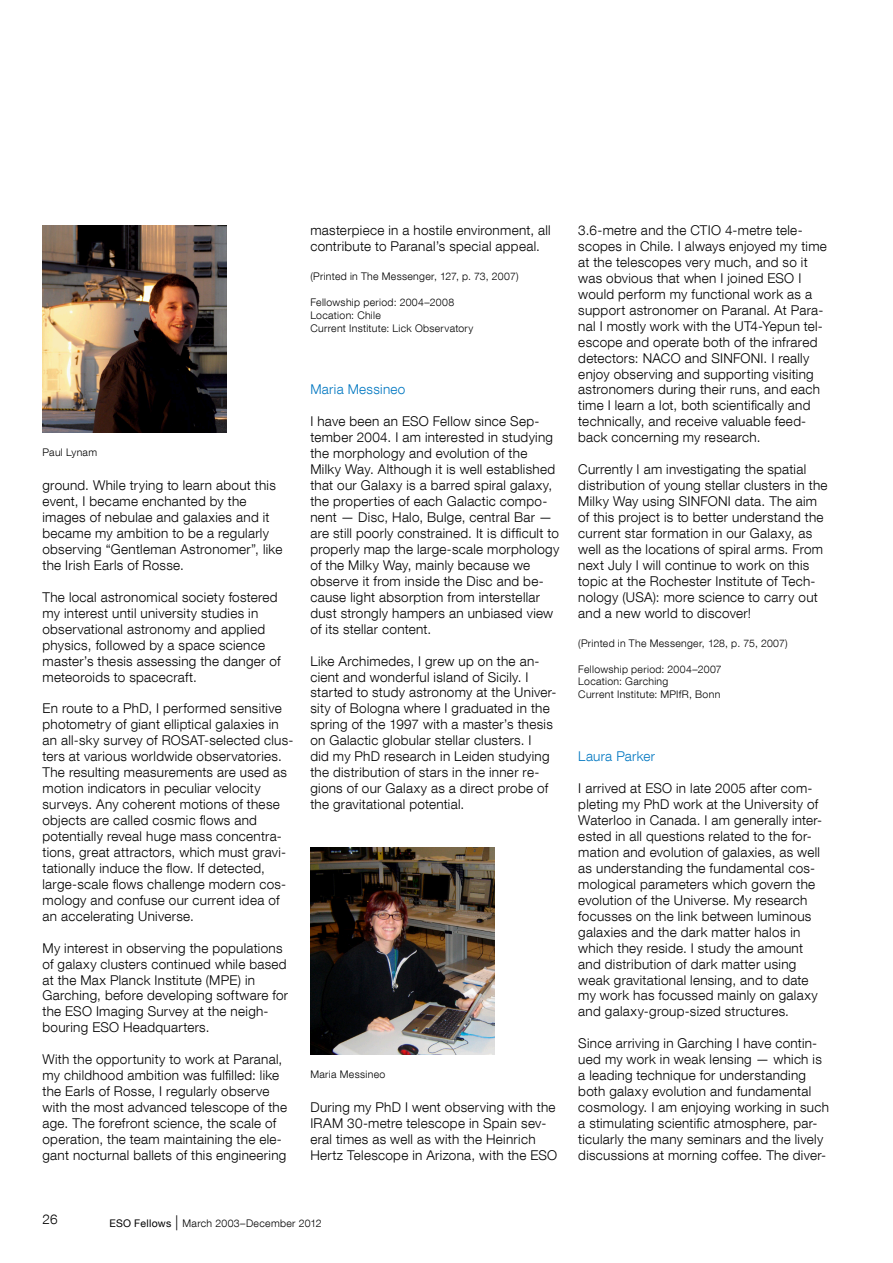
<style>
.page{position:relative;width:893px;height:1263px;background:#fff}
.page>*{position:absolute;margin:0;border:0;box-sizing:border-box;transform-origin:0 0}
._45_9pt{font:300 13.5px/15.9px "Helvetica Neue LT Com";letter-spacing:.02em;color:#000}
._45_9pt_blue{font:300 13.5px "Helvetica Neue LT Com";letter-spacing:.025em;color:#0077c1}
._45_7pt{font:300 10.5px "Helvetica Neue LT Com";letter-spacing:.03em;color:#000}
.s1{font-weight:400}
.s2{font-size:15px}
</style>
<div class="page">
<img style="left:43px;top:225px;width:183px;height:208px">
<img style="left:310px;top:847px;width:184px;height:207px">
<p class="_45_9pt" style="left:310px;top:222px;width:242px">masterpiece in a hostile environment, all contribute to Paranal’s special appeal.</p>
<p class="_45_7pt" style="left:310px;top:270px;width:210px">(Printed in The Messenger, 127, p. 73, 2007)</p>
<p class="_45_7pt" style="left:310px;top:296px;width:145px">Fellowship period: 2004–2008</p>
<p class="_45_7pt" style="left:310px;top:309px;width:72px">Location: Chile</p>
<p class="_45_7pt" style="left:310px;top:321px;width:165px">Current Institute: Lick Observatory</p>
<p class="_45_7pt" style="left:43px;top:446px;width:56px">Paul Lynam</p>
<p class="_45_9pt" style="left:43px;top:477px;width:241px">ground. While trying to learn about this event, I became enchanted by the images of nebulae and galaxies and it became my ambition to be a regularly observing “Gentleman Astronomer”, like the Irish Earls of Rosse.</p>
<p class="_45_9pt" style="left:43px;top:589px;width:240px">The local astronomical society fostered my interest until university studies in observational astronomy and applied physics, followed by a space science master’s thesis assessing the danger of meteoroids to spacecraft.</p>
<p class="_45_9pt" style="left:43px;top:700px;width:252px">En route to a PhD, I performed sensitive photometry of giant elliptical galaxies in an all-sky survey of ROSAT-selected clus&shy;ters at various worldwide observatories.<br>The resulting measurements are used as motion indicators in peculiar velocity surveys. Any coherent motions of these objects are called cosmic flows and potentially reveal huge mass concentra&shy;tions, great attractors, which must gravi&shy;tationally induce the flow. If detected, large-scale flows challenge modern cos&shy;mology and confuse our current idea of an accelerating Universe.</p>
<p class="_45_9pt" style="left:43px;top:939px;width:247px">My interest in observing the populations of galaxy clusters continued while based at the Max Planck Institute (MPE) in Garching, before developing software for the ESO Imaging Survey at the neigh&shy;bouring ESO Headquarters.</p>
<p class="_45_9pt" style="left:43px;top:1051px;width:246px">With the opportunity to work at Paranal, my childhood ambition was fulfilled: like the Earls of Rosse, I regularly observe with the most advanced telescope of the age. The forefront science, the scale of operation, the team maintaining the ele&shy;gant nocturnal ballets of this engineering</p>
<p class="_45_9pt_blue" style="left:310px;top:381px;width:97px">Maria Messineo</p>
<p class="_45_9pt" style="left:310px;top:413px;width:250px">I have been an ESO Fellow since Sep&shy;tember 2004. I am interested in studying the morphology and evolution of the Milky Way. Although it is well established that our Galaxy is a barred spiral galaxy, the properties of each Galactic compo&shy;nent — Disc, Halo, Bulge, central Bar — are still poorly constrained. It is difficult to properly map the large-scale morphology of the Milky Way, mainly because we observe it from inside the Disc and be-- cause light absorption from interstellar dust strongly hampers an unbiased view of its stellar content.</p>
<p class="_45_9pt" style="left:310px;top:652px;width:248px">Like Archimedes, I grew up on the an-- cient and wonderful island of Sicily. I started to study astronomy at the Univer&shy;sity of Bologna where I graduated in the spring of the 1997 with a master’s thesis on Galactic globular stellar clusters. I<br>did my PhD research in Leiden studying the distribution of stars in the inner re-- gions of our Galaxy as a direct probe of the gravitational potential.</p>
<p class="_45_7pt" style="left:310px;top:1068px;width:76px">Maria Messineo</p>
<p class="_45_9pt" style="left:310px;top:1099px;width:248px">During my PhD I went observing with the IRAM 30-metre telescope in Spain sev&shy;eral times as well as with the Heinrich Hertz Telescope in Arizona, with the ESO</p>
<p class="_45_9pt" style="left:578px;top:222px;width:250px">3.6-metre and the CTIO 4-metre tele&shy;scopes in Chile. I always enjoyed my time at the telescopes very much, and so it was obvious that when I joined ESO I would perform my functional work as a support astronomer on Paranal. At Para&shy;nal I mostly work with the UT4-Yepun tel&shy;escope and operate both of the infrared detectors: NACO and SINFONI. I really enjoy observing and supporting visiting astronomers during their runs, and each time I learn a lot, both scientifically and technically, and receive valuable feed&shy;back concerning my research.</p>
<p class="_45_9pt" style="left:578px;top:461px;width:251px">Currently I am investigating the spatial distribution of young stellar clusters in the Milky Way using SINFONI data. The aim of this project is to better understand the current star formation in our Galaxy, as well as the locations of spiral arms. From next July I will continue to work on this topic at the Rochester Institute of Tech&shy;nology (USA): more science to carry out and a new world to discover!</p>
<p class="_45_7pt" style="left:578px;top:636px;width:211px">(Printed in The Messenger, 128, p. 75, 2007)</p>
<p class="_45_7pt" style="left:578px;top:662px;width:145px">Fellowship period: 2004–2007</p>
<p class="_45_7pt" style="left:578px;top:675px;width:92px">Location: Garching</p>
<p class="_45_7pt" style="left:578px;top:688px;width:144px">Current Institute: MPIfR, Bonn</p>
<p class="_45_9pt_blue" style="left:578px;top:748px;width:78px">Laura Parker</p>
<p class="_45_9pt" style="left:578px;top:780px;width:245px">I arrived at ESO in late 2005 after com&shy;pleting my PhD work at the University of Waterloo in Canada. I am generally inter&shy;ested in all questions related to the for&shy;mation and evolution of galaxies, as well as understanding the fundamental cos&shy;mological parameters which govern the evolution of the Universe. My research focusses on the link between luminous galaxies and the dark matter halos in which they reside. I study the amount and distribution of dark matter using weak gravitational lensing, and to date my work has focussed mainly on galaxy and galaxy-group-sized structures.</p>
<p class="_45_9pt" style="left:578px;top:1035px;width:252px">Since arriving in Garching I have contin&shy;ued my work in weak lensing — which is a leading technique for understanding both galaxy evolution and fundamental cosmology. I am enjoying working in such a stimulating scientific atmosphere, par&shy;ticularly the many seminars and the lively discussions at morning coffee. The diver-</p>
<p class="_45_9pt" style="left:43px;top:1211px;width:17px">26</p>
<p class="_45_7pt" style="left:109px;top:1217px;width:214px"><span class="s1">ESO Fellows</span> <span class="s2">|</span> March 2003–December 2012</p>
</div>
